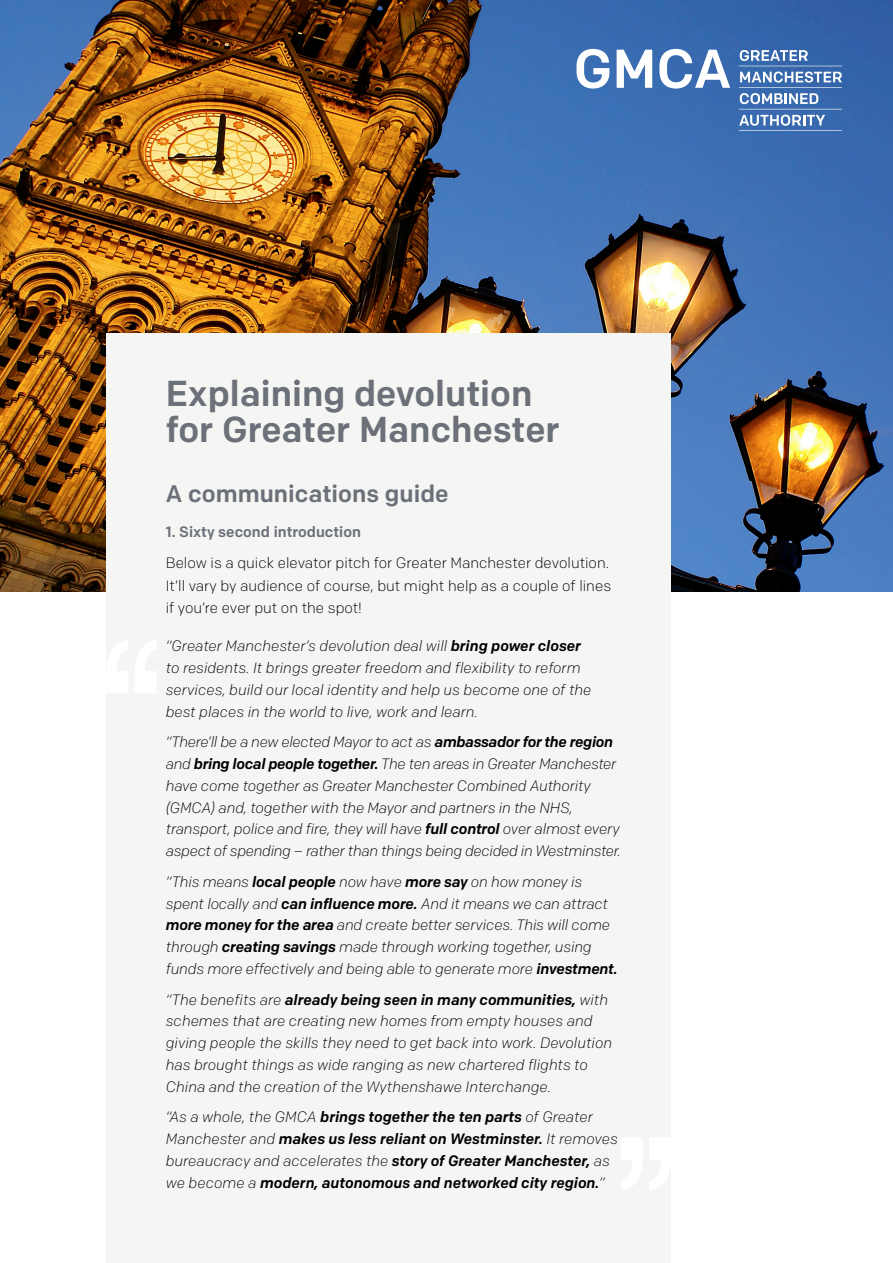
<style>
.page{position:relative;width:893px;height:1263px;background:#fff}
.page>*{position:absolute;margin:0;border:0;box-sizing:border-box;transform-origin:0 0}
.t1{font:500 36px "Colfax";color:#6b7079}
.t2{font:500 24px "Colfax";color:#6b7079}
.t3{font:italic 300 15px/21.8px "Colfax";letter-spacing:-.01em;color:#000}
.t4{font:italic 500 15px/22px "Colfax";color:#000}
.t5{font:300 15px/22.5px "Colfax";color:#000}
.t6{font:500 15px "Colfax";color:#6b7079}
.s1{font-weight:500}
.s2{font-weight:300}
</style>
<div class="page">
<img style="left:0;top:0;width:893px;height:592px">
<div style="left:106px;top:334px;width:565px;height:929px;background:#f5f5f3"></div>
<svg style="left:576px;top:49px;width:33px;height:40px"></svg>
<svg style="left:617px;top:50px;width:35px;height:38px"></svg>
<svg style="left:659px;top:49px;width:71px;height:40px"></svg>
<hr style="left:739px;top:66px;width:103px;height:1px;background:#fff">
<hr style="left:739px;top:87px;width:103px;height:1px;background:#fff">
<hr style="left:739px;top:109px;width:103px;height:1px;background:#fff">
<hr style="left:739px;top:130px;width:103px;height:1px;background:#fff">
<svg style="left:740px;top:50px;width:68px;height:11px"></svg>
<svg style="left:740px;top:72px;width:102px;height:11px"></svg>
<svg style="left:740px;top:93px;width:78px;height:11px"></svg>
<svg style="left:739px;top:115px;width:86px;height:11px"></svg>
<svg style="left:107px;top:641px;width:49px;height:52px"></svg>
<svg style="left:621px;top:1138px;width:50px;height:52px"></svg>
<p class="t1" style="left:166px;top:371px;width:368px">Explaining devolution</p>
<p class="t1" style="left:166px;top:407px;width:395px">for Greater Manchester</p>
<p class="t2" style="left:166px;top:479px;width:284px">A communications guide</p>
<p class="t6" style="left:166px;top:522px;width:197px">1. Sixty second introduction</p>
<p class="t5" style="left:166px;top:552px;width:447px">Below is a quick elevator pitch for Greater Manchester devolution.<br>It’ll vary by audience of course, but might help as a couple of lines if you’re ever put on the spot!</p>
<p class="t3" style="left:166px;top:635px;width:427px">“Greater Manchester’s devolution deal will <span class="s1">bring power closer </span>to residents. It brings greater freedom and flexibility to reform services, build our local identity and help us become one of the best places in the world to live, work and learn.</p>
<p class="t3" style="left:166px;top:731px;width:457px">“There’ll be a new elected Mayor to act as <span class="s1">ambassador for the region </span>and <span class="s1">bring local people together.</span> The ten areas in Greater Manchester have come together as Greater Manchester Combined Authority (GMCA) and, together with the Mayor and partners in the NHS, transport, police and fire, they will have <span class="s1">full control</span> over almost every aspect of spending – rather than things being decided in Westminster.</p>
<p class="t3" style="left:166px;top:871px;width:453px">“This means <span class="s1">local people</span> now have <span class="s1">more say</span> on how money is spent locally and <span class="s1">can influence more.</span> And it means we can attract <span class="s1">more money for the area</span> and create better services. This will come through <span class="s1">creating savings</span> made through working together, using funds more effectively and being able to generate more <span class="s1">investment.</span></p>
<p class="t3" style="left:166px;top:988px;width:448px">“The benefits are <span class="s1">already being seen in many communities,</span> with schemes that are creating new homes from empty houses and giving people the skills they need to get back into work. Devolution has brought things as wide ranging as new chartered flights to China and the creation of the Wythenshawe Interchange.</p>
<p class="t4" style="left:166px;top:1106px;width:454px"><span class="s2">“As a whole, the GMCA</span> brings together the ten parts <span class="s2">of Greater Manchester and</span> makes us less reliant on Westminster. <span class="s2">It removes bureaucracy and accelerates the</span> story of Greater Manchester, <span class="s2">as we become a</span> modern, autonomous and networked city region.<span class="s2">”</span></p>
</div>
